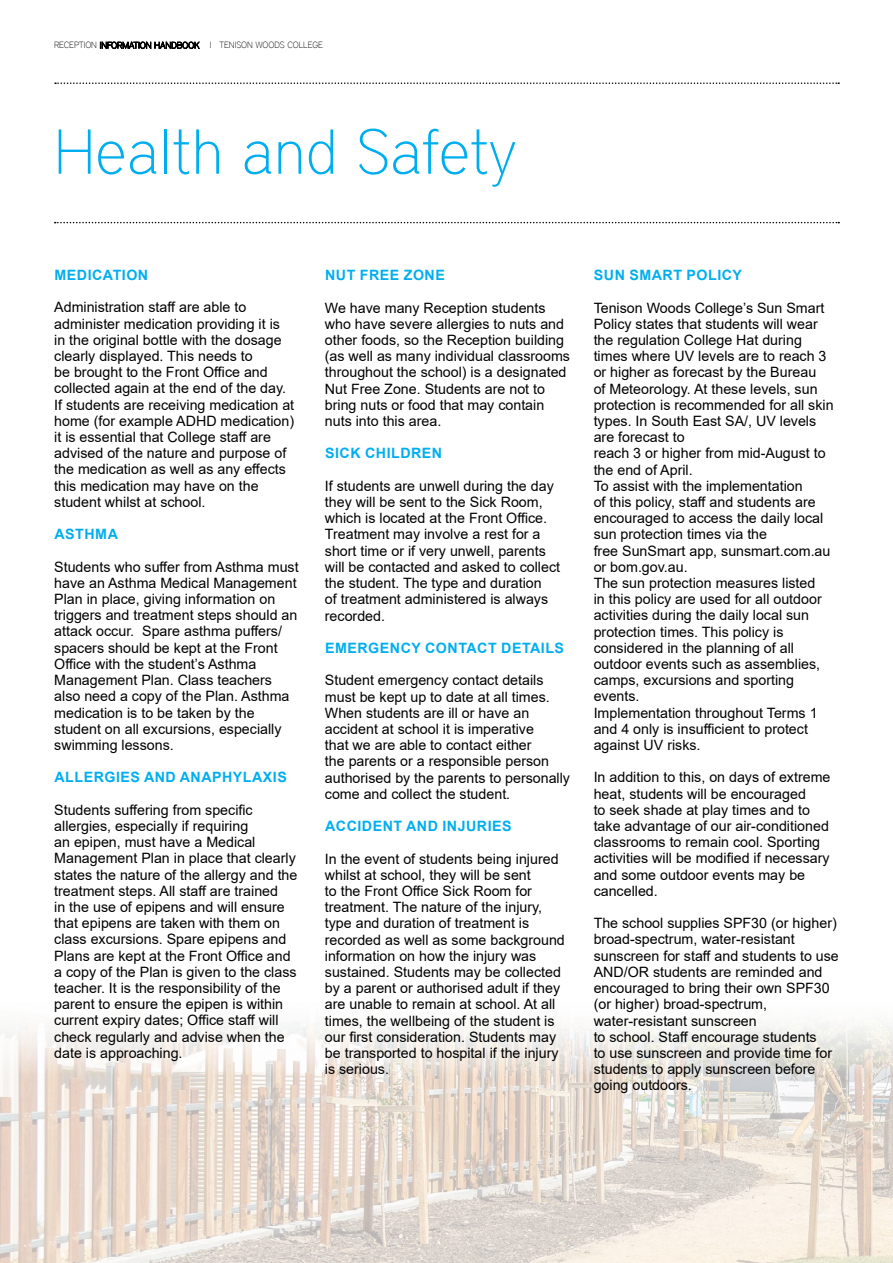
<style>
.page{position:relative;width:893px;height:1263px;background:#fff}
.page>*{position:absolute;margin:0;border:0;box-sizing:border-box;transform-origin:0 0}
.t1{font:100 63px "District";color:#00aeef}
.t2{font:14.25px/16.2px "Arial";color:#000}
.t3{font:700 14.25px "Arial";letter-spacing:.035em;color:#00aeef}
.t4{font:100 9px "District";color:#000}
</style>
<div class="page">
<img style="left:0;top:1023px;width:893px;height:240px">
<svg style="left:55px;top:82px;width:784px;height:2px"></svg>
<svg style="left:55px;top:222px;width:784px;height:1px"></svg>
<p class="t4" style="left:54px;top:40px;width:271px">RECEPTION INFORMATION HANDBOOK I TENISON WOODS COLLEGE</p>
<h1 class="t1" style="left:54px;top:115px;width:465px">Health and Safety</h1>
<p class="t3" style="left:55px;top:265px;width:95px">MEDICATION</p>
<p class="t2" style="left:54px;top:299px;width:241px">Administration staff are able to administer medication providing it is in the original bottle with the dosage clearly displayed. This needs to<br>be brought to the Front Office and collected again at the end of the day.<br>If students are receiving medication at home (for example ADHD medication) it is essential that College staff are advised of the nature and purpose of the medication as well as any effects this medication may have on the student whilst at school.</p>
<p class="t3" style="left:55px;top:524px;width:65px">ASTHMA</p>
<p class="t2" style="left:54px;top:558px;width:246px">Students who suffer from Asthma must have an Asthma Medical Management Plan in place, giving information on triggers and treatment steps should an attack occur. Spare asthma puffers/ spacers should be kept at the Front Office with the student’s Asthma Management Plan. Class teachers also need a copy of the Plan. Asthma medication is to be taken by the student on all excursions, especially swimming lessons.</p>
<p class="t3" style="left:55px;top:767px;width:234px">ALLERGIES AND ANAPHYLAXIS</p>
<p class="t2" style="left:54px;top:801px;width:245px">Students suffering from specific allergies, especially if requiring<br>an epipen, must have a Medical Management Plan in place that clearly states the nature of the allergy and the treatment steps. All staff are trained<br>in the use of epipens and will ensure that epipens are taken with them on class excursions. Spare epipens and Plans are kept at the Front Office and a copy of the Plan is given to the class teacher. It is the responsibility of the parent to ensure the epipen is within current expiry dates; Office staff will check regularly and advise when the date is approaching.</p>
<p class="t3" style="left:325px;top:265px;width:121px">NUT FREE ZONE</p>
<p class="t2" style="left:325px;top:299px;width:247px">We have many Reception students who have severe allergies to nuts and other foods, so the Reception building (as well as many individual classrooms throughout the school) is a designated Nut Free Zone. Students are not to bring nuts or food that may contain nuts into this area.</p>
<p class="t3" style="left:325px;top:443px;width:119px">SICK CHILDREN</p>
<p class="t2" style="left:325px;top:478px;width:237px">If students are unwell during the day they will be sent to the Sick Room, which is located at the Front Office.<br>Treatment may involve a rest for a short time or if very unwell, parents will be contacted and asked to collect the student. The type and duration<br>of treatment administered is always recorded.</p>
<p class="t3" style="left:325px;top:638px;width:240px">EMERGENCY CONTACT DETAILS</p>
<p class="t2" style="left:325px;top:672px;width:247px">Student emergency contact details must be kept up to date at all times.<br>When students are ill or have an accident at school it is imperative<br>that we are able to contact either<br>the parents or a responsible person authorised by the parents to personally come and collect the student.</p>
<p class="t3" style="left:325px;top:816px;width:188px">ACCIDENT AND INJURIES</p>
<p class="t2" style="left:325px;top:850px;width:241px">In the event of students being injured whilst at school, they will be sent<br>to the Front Office Sick Room for treatment. The nature of the injury, type and duration of treatment is recorded as well as some background information on how the injury was sustained. Students may be collected by a parent or authorised adult if they are unable to remain at school. At all times, the wellbeing of the student is our first consideration. Students may be transported to hospital if the injury is serious.</p>
<p class="t3" style="left:594px;top:265px;width:150px">SUN SMART POLICY</p>
<p class="t2" style="left:594px;top:299px;width:241px">Tenison Woods College’s Sun Smart<br>Policy states that students will wear the regulation College Hat during times where UV levels are to reach 3 or higher as forecast by the Bureau<br>of Meteorology. At these levels, sun protection is recommended for all skin types. In South East SA/, UV levels are forecast to<br>reach 3 or higher from mid-August to the end of April.<br>To assist with the implementation<br>of this policy, staff and students are encouraged to access the daily local sun protection times via the<br>free SunSmart app, sunsmart.com.au or bom.gov.au.<br>The sun protection measures listed<br>in this policy are used for all outdoor activities during the daily local sun protection times. This policy is considered in the planning of all outdoor events such as assemblies, camps, excursions and sporting events.<br>Implementation throughout Terms 1 and 4 only is insufficient to protect against UV risks.</p>
<p class="t2" style="left:594px;top:769px;width:238px">In addition to this, on days of extreme heat, students will be encouraged<br>to seek shade at play times and to take advantage of our air-conditioned classrooms to remain cool. Sporting activities will be modified if necessary and some outdoor events may be cancelled.</p>
<p class="t2" style="left:594px;top:915px;width:247px">The school supplies SPF30 (or higher) broad-spectrum, water-resistant sunscreen for staff and students to use AND/OR students are reminded and encouraged to bring their own SPF30 (or higher) broad-spectrum, water-resistant sunscreen<br>to school. Staff encourage students<br>to use sunscreen and provide time for students to apply sunscreen before going outdoors.</p>
</div>
